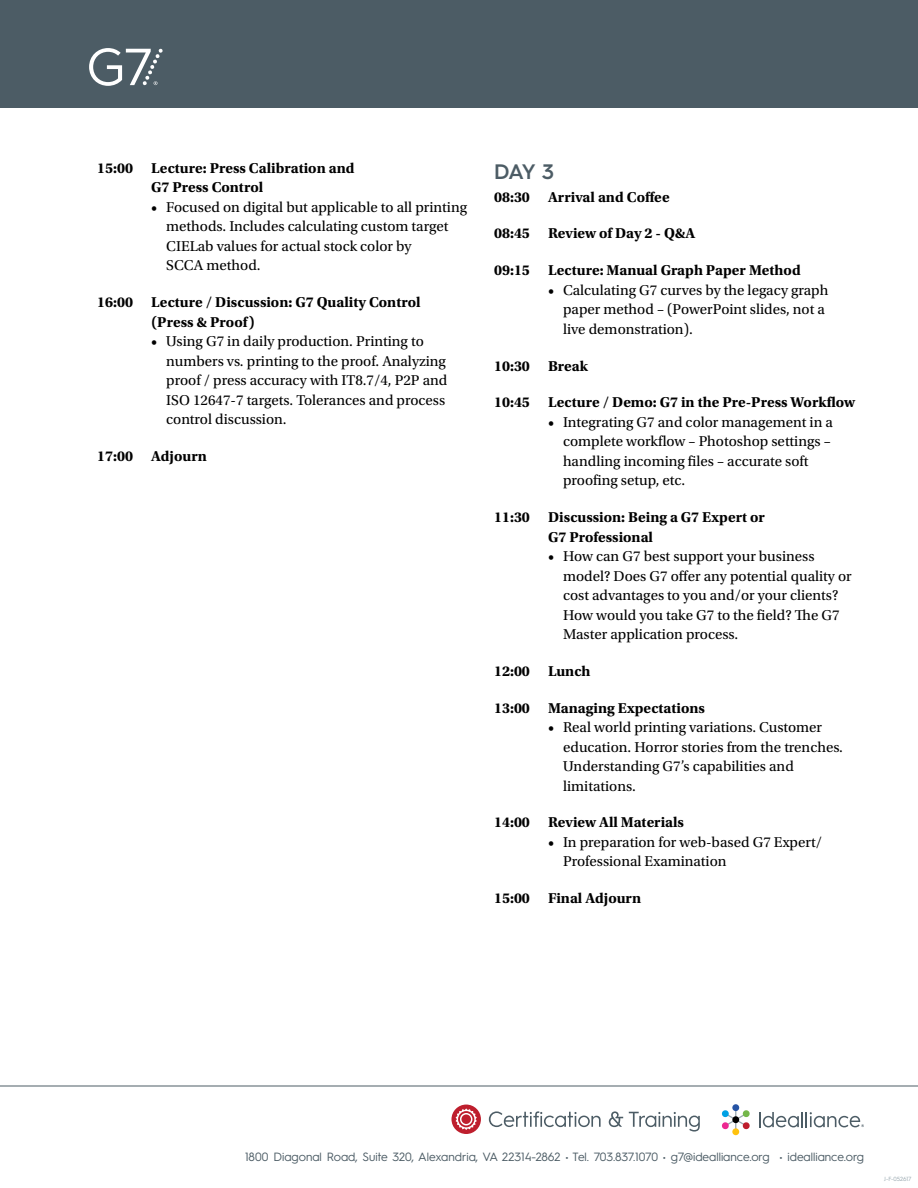
<style>
.page{position:relative;width:918px;height:1188px;background:#fff}
.page>*{position:absolute;margin:0;border:0;box-sizing:border-box;transform-origin:0 0}
.t1{font:600 21px "Hurme Geometric Sans 3";color:#4c5c65}
.t2{font:15px/19.5px "Utopia Std";color:#000}
.t3{font:700 15px/19.5px "Utopia Std";color:#000}
.t4{font:12px "Hurme Geometric Sans 3";color:#4c5c65}
.t5{font:6px "Hurme Geometric Sans 3";color:#98a7af}
</style>
<div class="page">
<div style="left:0;top:0;width:918px;height:108px;background:#4c5c65"></div>
<svg style="left:89px;top:48px;width:74px;height:38px"></svg>
<div style="left:732px;top:1104px;width:7px;height:7px;background:#2654a5;border-radius:50%"></div>
<div style="left:732px;top:1128px;width:7px;height:7px;background:#ffc20e;border-radius:50%"></div>
<svg style="left:721px;top:1108px;width:29px;height:24px"></svg>
<div style="left:732px;top:1116px;width:7px;height:7px;background:#000;border-radius:50%"></div>
<svg style="left:759px;top:1112px;width:105px;height:15px"></svg>
<svg style="left:451px;top:1105px;width:30px;height:29px"></svg>
<svg style="left:456px;top:1108px;width:21px;height:22px"></svg>
<svg style="left:489px;top:1111px;width:112px;height:16px"></svg>
<svg style="left:609px;top:1111px;width:14px;height:16px"></svg>
<svg style="left:629px;top:1112px;width:71px;height:20px"></svg>
<hr style="left:0;top:1086px;width:918px;height:1px;background:#4c5c65">
<p class="t3" style="left:151px;top:158px;width:205px;text-indent:-54px">15:00 Lecture: Press Calibration and<br>G7 Press Control</p>
<p class="t2" style="left:166px;top:198px;width:302px;text-indent:-15px">• Focused on digital but applicable to all printing methods. Includes calculating custom target CIELab values for actual stock color by<br>SCCA method.</p>
<p class="t3" style="left:151px;top:293px;width:271px;text-indent:-54px">16:00 Lecture / Discussion: G7 Quality Control (Press &amp; Proof)</p>
<p class="t2" style="left:166px;top:332px;width:283px;text-indent:-15px">• Using G7 in daily production. Printing to numbers vs. printing to the proof. Analyzing proof / press accuracy with IT8.7/4, P2P and ISO 12647-7 targets. Tolerances and process control discussion.</p>
<p class="t3" style="left:97px;top:446px;width:111px">17:00 Adjourn</p>
<h1 class="t1" style="left:494px;top:157px;width:61px">DAY 3</h1>
<p class="t3" style="left:494px;top:187px;width:177px">08:30 Arrival and Coffee</p>
<p class="t3" style="left:494px;top:224px;width:203px">08:45 Review of Day 2 - Q&amp;A</p>
<p class="t3" style="left:494px;top:261px;width:308px">09:15 Lecture: Manual Graph Paper Method</p>
<p class="t2" style="left:563px;top:280px;width:267px;text-indent:-15px">• Calculating G7 curves by the legacy graph paper method – (PowerPoint slides, not a live demonstration).</p>
<p class="t3" style="left:494px;top:356px;width:96px">10:30 Break</p>
<p class="t3" style="left:494px;top:393px;width:363px">10:45 Lecture / Demo: G7 in the Pre-Press Workflow</p>
<p class="t2" style="left:563px;top:412px;width:271px;text-indent:-15px">• Integrating G7 and color management in a complete workflow – Photoshop settings – handling incoming files – accurate soft proofing setup, etc.</p>
<p class="t3" style="left:548px;top:508px;width:218px;text-indent:-54px">11:30 Discussion: Being a G7 Expert or<br>G7 Professional</p>
<p class="t2" style="left:563px;top:547px;width:290px;text-indent:-15px">• How can G7 best support your business model? Does G7 offer any potential quality or cost advantages to you and/or your clients?<br>How would you take G7 to the field? The G7<br>Master application process.</p>
<p class="t3" style="left:494px;top:661px;width:98px">12:00 Lunch</p>
<p class="t3" style="left:494px;top:698px;width:212px">13:00 Managing Expectations</p>
<p class="t2" style="left:563px;top:718px;width:281px;text-indent:-15px">• Real world printing variations. Customer education. Horror stories from the trenches.<br>Understanding G7’s capabilities and limitations.</p>
<p class="t3" style="left:494px;top:813px;width:191px">14:00 Review All Materials</p>
<p class="t2" style="left:563px;top:833px;width:261px;text-indent:-15px">• In preparation for web-based G7 Expert/<br>Professional Examination</p>
<p class="t3" style="left:494px;top:889px;width:149px">15:00 Final Adjourn</p>
<p class="t4" style="left:245px;top:1148px;width:620px">1800 Diagonal Road, Suite 320, Alexandria, VA 22314-2862 • Tel. 703.837.1070 • g7@idealliance.org • idealliance.org</p>
<p class="t5" style="left:884px;top:1175px;width:29px">J-F-052617</p>
</div>
